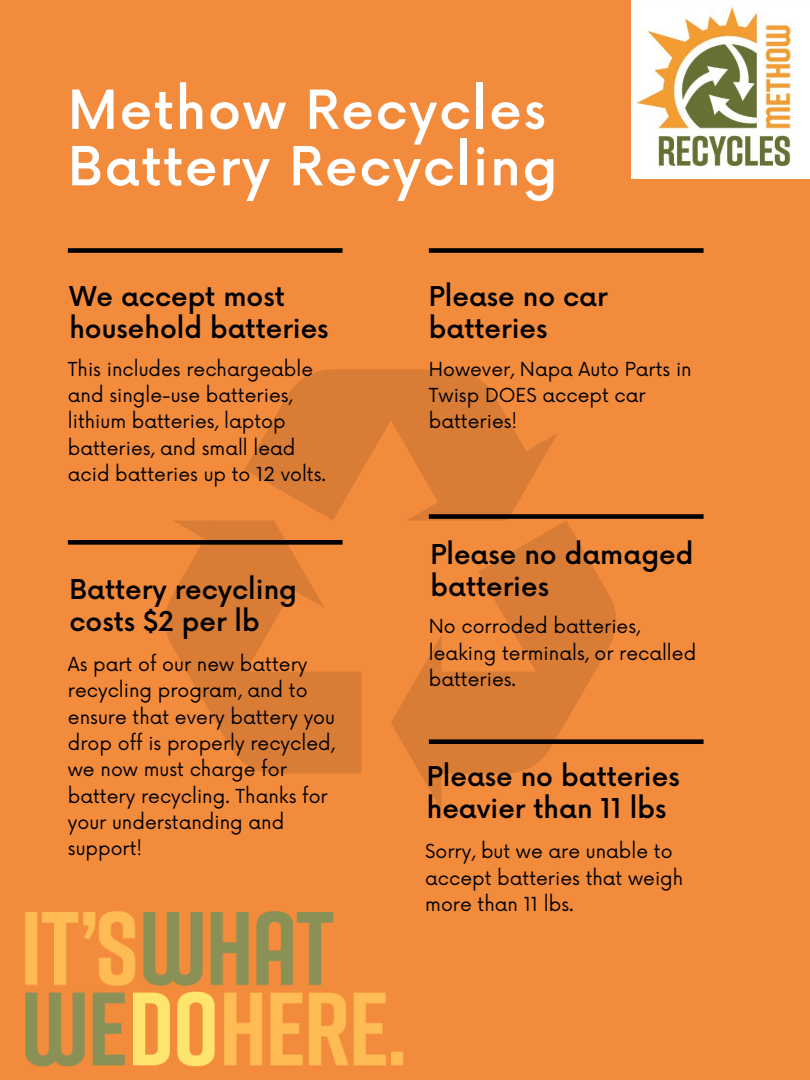
<style>
.page{position:relative;width:810px;height:1080px;background:#f38b3c}
.page>*{position:absolute;margin:0;border:0;box-sizing:border-box;transform-origin:0 0}
.t1{font:500 52.44px/56.4px "Now";letter-spacing:.035em;color:#fff}
.t2{font:500 26.62px/31.9px "Now";color:#000}
.t3{font:18.81px/26.3px "Now";color:#000}
</style>
<div class="page">
<div style="left:68px;top:248px;width:275px;height:5px;background:#000"></div>
<svg style="left:165px;top:369px;width:451px;height:440px"></svg>
<div style="left:68px;top:540px;width:275px;height:5px;background:#000"></div>
<div style="left:429px;top:514px;width:275px;height:5px;background:#000"></div>
<div style="left:429px;top:248px;width:275px;height:5px;background:#000"></div>
<div style="left:429px;top:739px;width:275px;height:5px;background:#000"></div>
<img style="left:25px;top:911px;width:379px;height:156px">
<img style="left:631px;top:0;width:179px;height:179px">
<h1 class="t1" style="left:68px;top:85px;width:491px">Methow Recycles<br>Battery Recycling</h1>
<h2 class="t2" style="left:69px;top:283px;width:261px">We accept most household batteries</h2>
<p class="t3" style="left:68px;top:357px;width:260px">This includes rechargeable and single-use batteries, lithium batteries, laptop batteries, and small lead acid batteries up to 12 volts.</p>
<h2 class="t2" style="left:69px;top:575px;width:229px">Battery recycling costs $2 per lb</h2>
<p class="t3" style="left:68px;top:652px;width:269px">As part of our new battery recycling program, and to ensure that every battery you drop off is properly recycled, we now must charge for battery recycling. Thanks for your understanding and support!</p>
<h2 class="t2" style="left:429px;top:283px;width:180px">Please no car batteries</h2>
<p class="t3" style="left:429px;top:357px;width:264px">However, Napa Auto Parts in<br>Twisp DOES accept car batteries!</p>
<h2 class="t2" style="left:430px;top:540px;width:264px">Please no damaged batteries</h2>
<p class="t3" style="left:429px;top:614px;width:269px">No corroded batteries, leaking terminals, or recalled batteries.</p>
<h2 class="t2" style="left:427px;top:762px;width:254px">Please no batteries heavier than 11 lbs</h2>
<p class="t3" style="left:425px;top:839px;width:260px">Sorry, but we are unable to accept batteries that weigh more than 11 lbs.</p>
</div>
